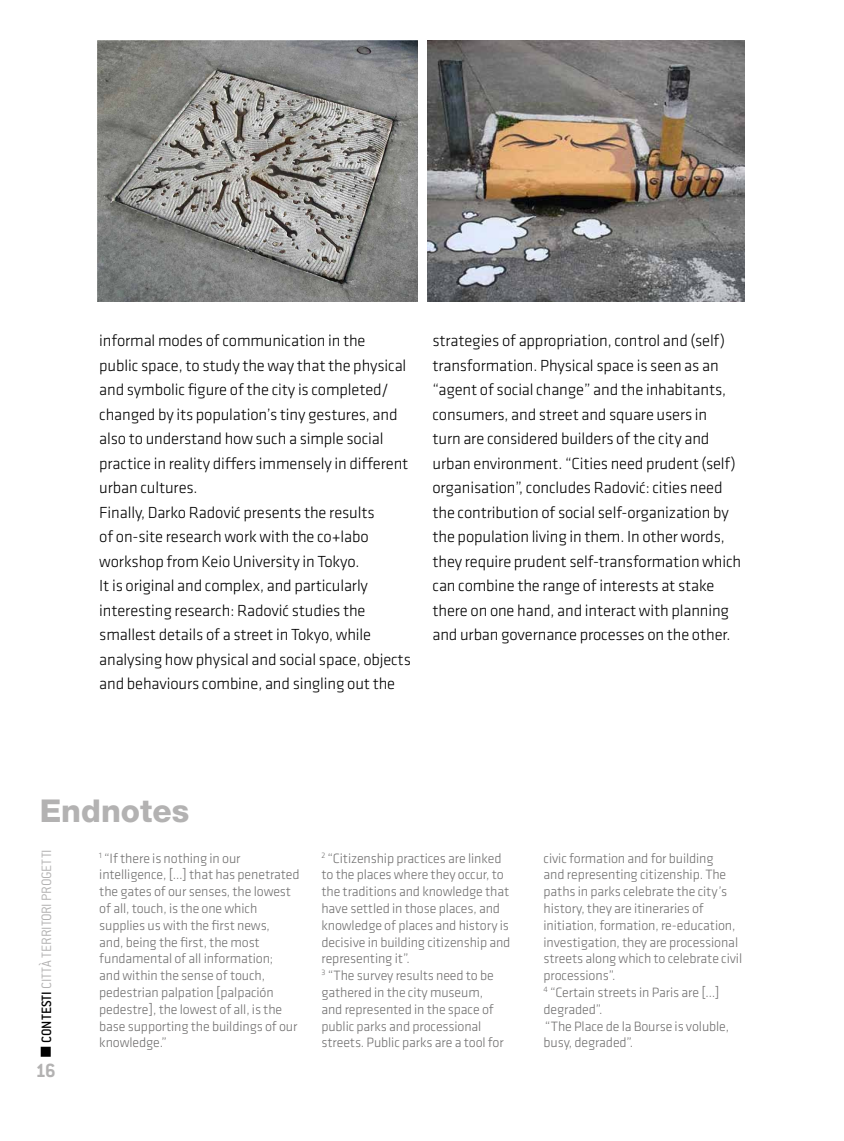
<style>
.page{position:relative;width:844px;height:1141px;background:#fff}
.page>*{position:absolute;margin:0;border:0;box-sizing:border-box;transform-origin:0 0}
.t1{font:800 31.5px "Helvetica Neue LT Pro";color:#b3b2b2}
.t2{font:700 21px "Conduit ITC";color:#b3b2b2}
.t3{font:300 16.62px/24.5px "Klavika";letter-spacing:-.01em;color:#000}
.t4{font:300 14.88px "Conduit ITC";letter-spacing:-.01em;color:#b3b2b2}
.t5{font:300 14px/16.8px "Klavika";letter-spacing:-.01em;color:#706f6f}
.s1{font-weight:500;color:#000}
</style>
<div class="page">
<div style="left:42px;top:1048px;width:8px;height:8px;background:#000"></div>
<div style="left:41px;top:1047px;width:10px;height:10px;border:2px solid #000"></div>
<img style="left:98px;top:41px;width:319px;height:260px">
<img style="left:427px;top:41px;width:317px;height:260px">
<p class="t3" style="left:99px;top:329px;width:313px">informal modes of communication in the<br>public space, to study the way that the physical and symbolic figure of the city is completed/ changed by its population’s tiny gestures, and also to understand how such a simple social practice in reality differs immensely in different urban cultures.<br>Finally, Darko Radović presents the results<br>of on-site research work with the co+labo workshop from Keio University in Tokyo.<br>It is original and complex, and particularly interesting research: Radović studies the smallest details of a street in Tokyo, while analysing how physical and social space, objects and behaviours combine, and singling out the</p>
<p class="t3" style="left:432px;top:329px;width:310px">strategies of appropriation, control and (self) transformation. Physical space is seen as an “agent of social change” and the inhabitants, consumers, and street and square users in<br>turn are considered builders of the city and urban environment. “Cities need prudent (self) organisation”, concludes Radović: cities need the contribution of social self-organization by the population living in them. In other words, they require prudent self-transformation which can combine the range of interests at stake there on one hand, and interact with planning and urban governance processes on the other.</p>
<h1 class="t1" style="left:40px;top:792px;width:151px">Endnotes</h1>
<p class="t5" style="left:99px;top:850px;width:202px"><sup>1</sup> “If there is nothing in our intelligence, […] that has penetrated the gates of our senses, the lowest of all, touch, is the one which supplies us with the first news,<br>and, being the first, the most fundamental of all information;<br>and within the sense of touch, pedestrian palpation [palpación pedestre], the lowest of all, is the base supporting the buildings of our knowledge.”</p>
<p class="t5" style="left:321px;top:850px;width:190px"><sup>2</sup> “Citizenship practices are linked to the places where they occur, to the traditions and knowledge that have settled in those places, and knowledge of places and history is decisive in building citizenship and representing it”.<br><sup>3</sup> “The survey results need to be gathered in the city museum,<br>and represented in the space of public parks and processional streets. Public parks are a tool for</p>
<p class="t5" style="left:543px;top:850px;width:200px">civic formation and for building<br>and representing citizenship. The paths in parks celebrate the city’s history, they are itineraries of initiation, formation, re-education, investigation, they are processional streets along which to celebrate civil processions”.<br><sup>4</sup> “Certain streets in Paris are […] degraded”.<br>“The Place de la Bourse is voluble, busy, degraded”.</p>
<p class="t4" style="left:38px;top:1042px;width:195px;rotate:-90deg"><span class="s1">CONTESTI</span> CITTÀ TERRITORI PROGETTI</p>
<p class="t2" style="left:36px;top:1058px;width:22px">16</p>
</div>
